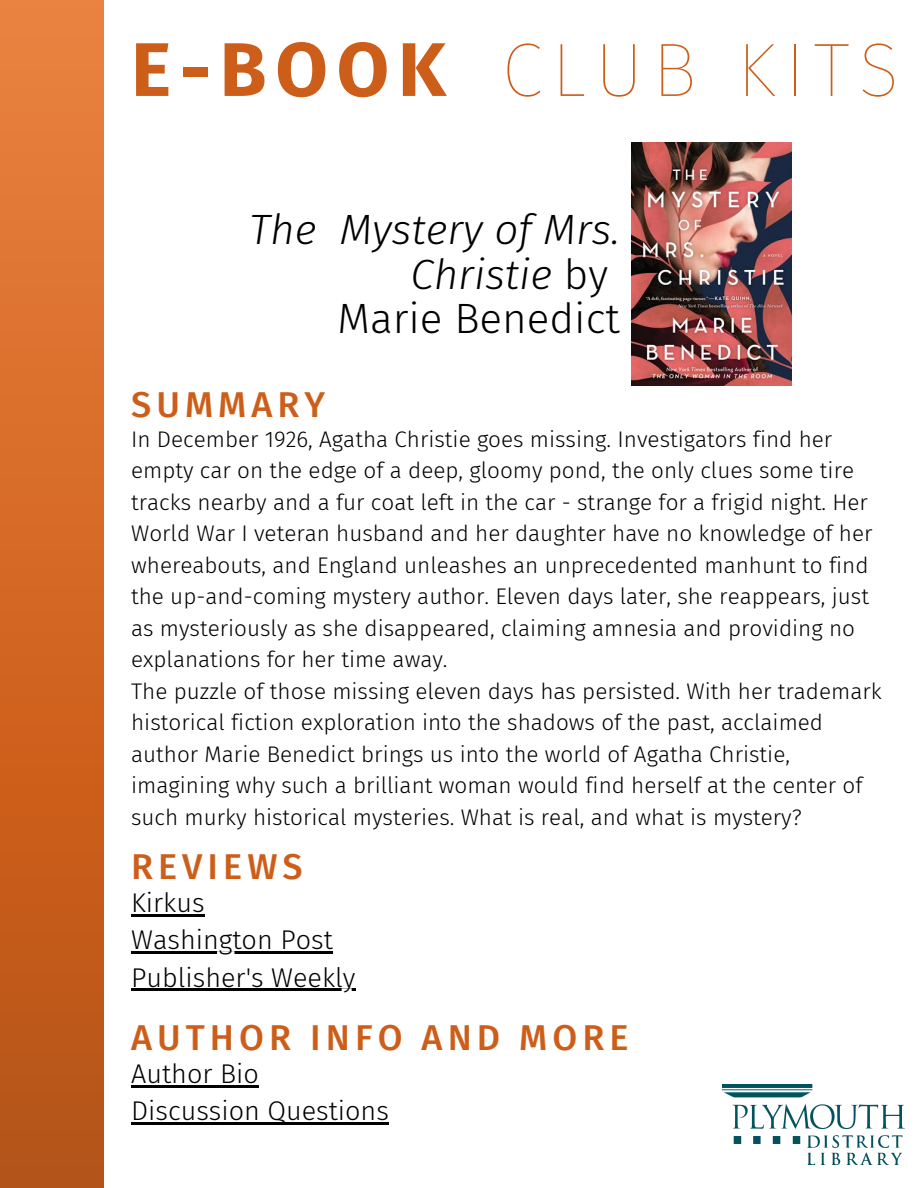
<style>
.page{position:relative;width:918px;height:1188px;background:#fff}
.page>*{position:absolute;margin:0;border:0;box-sizing:border-box;transform-origin:0 0}
.t1{font:100 75.9px "Fira Sans";letter-spacing:.115em;color:#cd5e1a}
.t2{font:700 75.9px "Fira Sans";color:#cd5e1a}
.t3{font:italic 300 42.3px/44.4px "Fira Sans";color:#000;text-align:right}
.t4{font:300 42.3px "Fira Sans";color:#000}
.t5{font:500 36px "Fira Sans";letter-spacing:.14em;color:#cd5e1a}
.t6{font:300 27px "Fira Sans";color:#000}
.t7{font:300 22.5px/31.5px "Fira Sans";color:#000}
.s1{font-style:normal}
</style>
<div class="page">
<div style="left:0;top:0;width:103px;height:1188px;background:linear-gradient(to bottom,#ed813d,#b85011)"></div>
<img style="left:722px;top:1085px;width:183px;height:80px">
<img style="left:631px;top:142px;width:161px;height:243px">
<hr style="left:131px;top:915px;width:74px;height:2px;background:#000">
<hr style="left:131px;top:952px;width:202px;height:2px;background:#000">
<hr style="left:131px;top:989px;width:225px;height:2px;background:#000">
<hr style="left:131px;top:1085px;width:128px;height:2px;background:#000">
<hr style="left:131px;top:1122px;width:258px;height:2px;background:#000">
<p class="t2" style="left:131px;top:25px;width:316px">E-BOOK</p>
<p class="t1" style="left:502px;top:25px;width:399px">CLUB KITS</p>
<p class="t3" style="left:249px;top:208px;width:372px">The Mystery of Mrs.<br>Christie <span class="s1">by</span></p>
<p class="t4" style="left:338px;top:293px;width:284px">Marie Benedict</p>
<p class="t5" style="left:131px;top:383px;width:195px">SUMMARY</p>
<p class="t7" style="left:131px;top:424px;width:743px">In December 1926, Agatha Christie goes missing. Investigators find her empty car on the edge of a deep, gloomy pond, the only clues some tire tracks nearby and a fur coat left in the car - strange for a frigid night. Her World War I veteran husband and her daughter have no knowledge of her whereabouts, and England unleashes an unprecedented manhunt to find the up-and-coming mystery author. Eleven days later, she reappears, just as mysteriously as she disappeared, claiming amnesia and providing no explanations for her time away.</p>
<p class="t7" style="left:131px;top:676px;width:752px">The puzzle of those missing eleven days has persisted. With her trademark historical fiction exploration into the shadows of the past, acclaimed author Marie Benedict brings us into the world of Agatha Christie, imagining why such a brilliant woman would find herself at the center of such murky historical mysteries. What is real, and what is mystery?</p>
<p class="t5" style="left:131px;top:846px;width:173px">REVIEWS</p>
<p class="t6" style="left:131px;top:887px;width:75px">Kirkus</p>
<p class="t6" style="left:131px;top:924px;width:203px">Washington Post</p>
<p class="t6" style="left:131px;top:961px;width:226px">Publisher's Weekly</p>
<p class="t5" style="left:131px;top:1016px;width:499px">AUTHOR INFO AND MORE</p>
<p class="t6" style="left:131px;top:1058px;width:129px">Author Bio</p>
<p class="t6" style="left:131px;top:1095px;width:259px">Discussion Questions</p>
</div>
